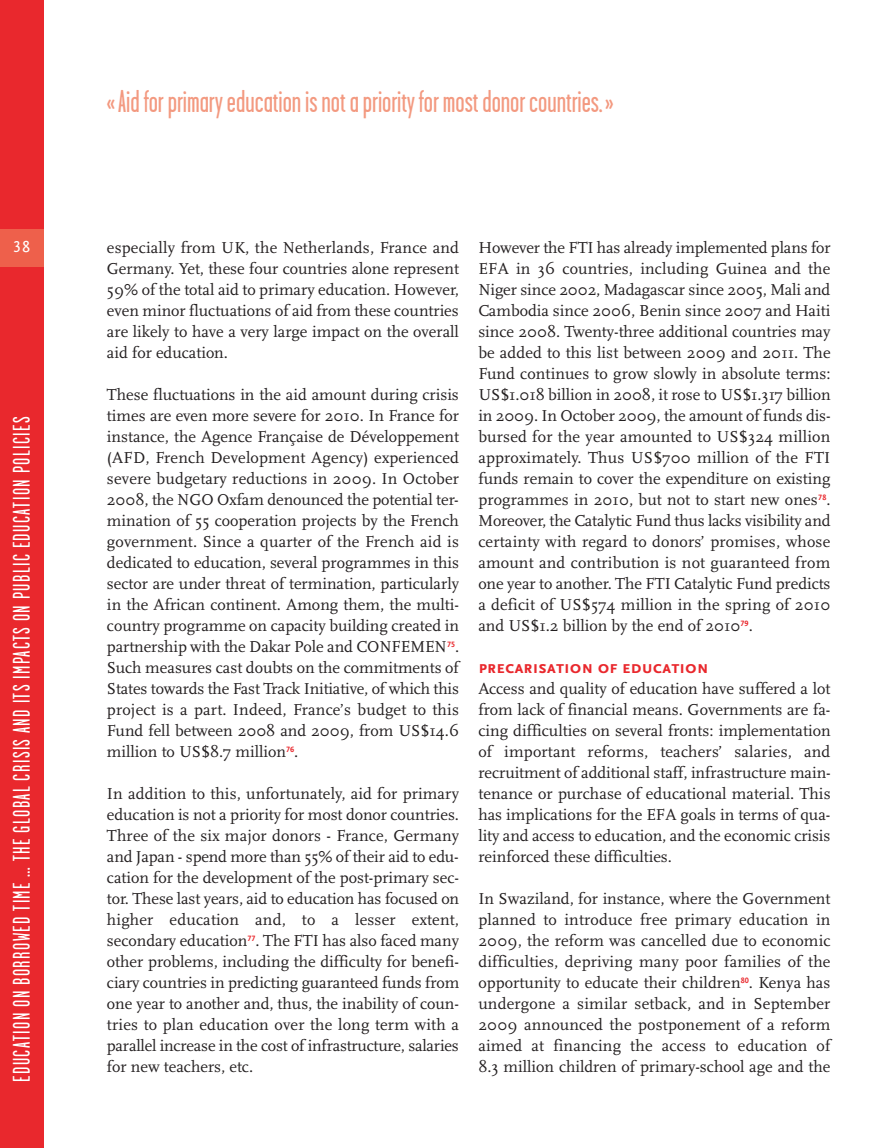
<style>
.page{position:relative;width:894px;height:1148px;background:#fff}
.page>*{position:absolute;margin:0;border:0;box-sizing:border-box;transform-origin:0 0}
.t1{font:31.5px "Garage Gothic";color:#f39980}
.t2{font:24px "Garage Gothic";letter-spacing:.06em;color:#fff}
.t3{font:700 18px "Scala Sans Caps";color:#e9282d}
.t4{font:16.5px/21px "Scala";color:#231f20;text-align:justify}
.t5{font:16.5px "Scala Sans LF";color:#fff}
</style>
<div class="page">
<div style="left:0;top:0;width:43px;height:1148px;background:#e9282d"></div>
<div style="left:0;top:230px;width:43px;height:37px;background:#ee604b"></div>
<p class="t5" style="left:13px;top:240px;width:19px">38</p>
<h2 class="t2" style="left:13px;top:1082px;width:667px;rotate:-90deg">EDUCATION ON BORROWED TIME … THE GLOBAL CRISIS AND ITS IMPACTS ON PUBLIC EDUCATION POLICIES</h2>
<h1 class="t1" style="left:107px;top:90px;width:508px">«Aid for primary education is not a priority for most donor countries.»</h1>
<p class="t4" style="left:107px;top:238px;width:353px">especially from UK, the Netherlands, France and Germany. Yet, these four countries alone represent 59% of the total aid to primary education. However, even minor fluctuations of aid from these countries are likely to have a very large impact on the overall aid for education.</p>
<p class="t4" style="left:107px;top:385px;width:353px">These fluctuations in the aid amount during crisis times are even more severe for 2010. In France for instance, the Agence Française de Développement (AFD, French Development Agency) experienced severe budgetary reductions in 2009. In October 2008, the NGO Oxfam denounced the potential ter&shy;mination of 55 cooperation projects by the French government. Since a quarter of the French aid is dedicated to education, several programmes in this sector are under threat of termination, particularly in the African continent. Among them, the multi&shy;country programme on capacity building created in partnership with the Dakar Pole and CONFEMEN<sup>75</sup>.<br>Such measures cast doubts on the commitments of States towards the Fast Track Initiative, of which this project is a part. Indeed, France’s budget to this Fund fell between 2008 and 2009, from US$14.6 million to US$8.7 million<sup>76</sup>.</p>
<p class="t4" style="left:107px;top:784px;width:354px">In addition to this, unfortunately, aid for primary education is not a priority for most donor countries.<br>Three of the six major donors - France, Germany and Japan - spend more than 55% of their aid to edu&shy;cation for the development of the post-primary sec&shy;tor. These last years, aid to education has focused on higher education and, to a lesser extent, secondary education<sup>77</sup>. The FTI has also faced many other problems, including the difficulty for benefi&shy;ciary countries in predicting guaranteed funds from one year to another and, thus, the inability of coun&shy;tries to plan education over the long term with a parallel increase in the cost of infrastructure, salaries for new teachers, etc.</p>
<p class="t4" style="left:478px;top:238px;width:354px">However the FTI has already implemented plans for EFA in 36 countries, including Guinea and the Niger since 2002, Madagascar since 2005, Mali and Cambodia since 2006, Benin since 2007 and Haiti since 2008. Twenty-three additional countries may be added to this list between 2009 and 2011. The Fund continues to grow slowly in absolute terms:<br>US$1.018 billion in 2008, it rose to US$1.317 billion in 2009. In October 2009, the amount of funds dis&shy;bursed for the year amounted to US$324 million approximately. Thus US$700 million of the FTI funds remain to cover the expenditure on existing programmes in 2010, but not to start new ones<sup>78</sup>.<br>Moreover, the Catalytic Fund thus lacks visibility and certainty with regard to donors’ promises, whose amount and contribution is not guaranteed from one year to another. The FTI Catalytic Fund predicts a deficit of US$574 million in the spring of 2010 and US$1.2 billion by the end of 2010<sup>79</sup>.</p>
<p class="t3" style="left:478px;top:656px;width:232px">precarisation of education</p>
<p class="t4" style="left:478px;top:679px;width:354px">Access and quality of education have suffered a lot from lack of financial means. Governments are fa&shy;cing difficulties on several fronts: implementation of important reforms, teachers’ salaries, and recruitment of additional staff, infrastructure main&shy;tenance or purchase of educational material. This has implications for the EFA goals in terms of qua&shy;lity and access to education, and the economic crisis reinforced these difficulties.</p>
<p class="t4" style="left:478px;top:889px;width:353px">In Swaziland, for instance, where the Government planned to introduce free primary education in 2009, the reform was cancelled due to economic difficulties, depriving many poor families of the opportunity to educate their children<sup>80</sup>. Kenya has undergone a similar setback, and in September 2009 announced the postponement of a reform aimed at financing the access to education of 8.3 million children of primary-school age and the</p>
</div>
